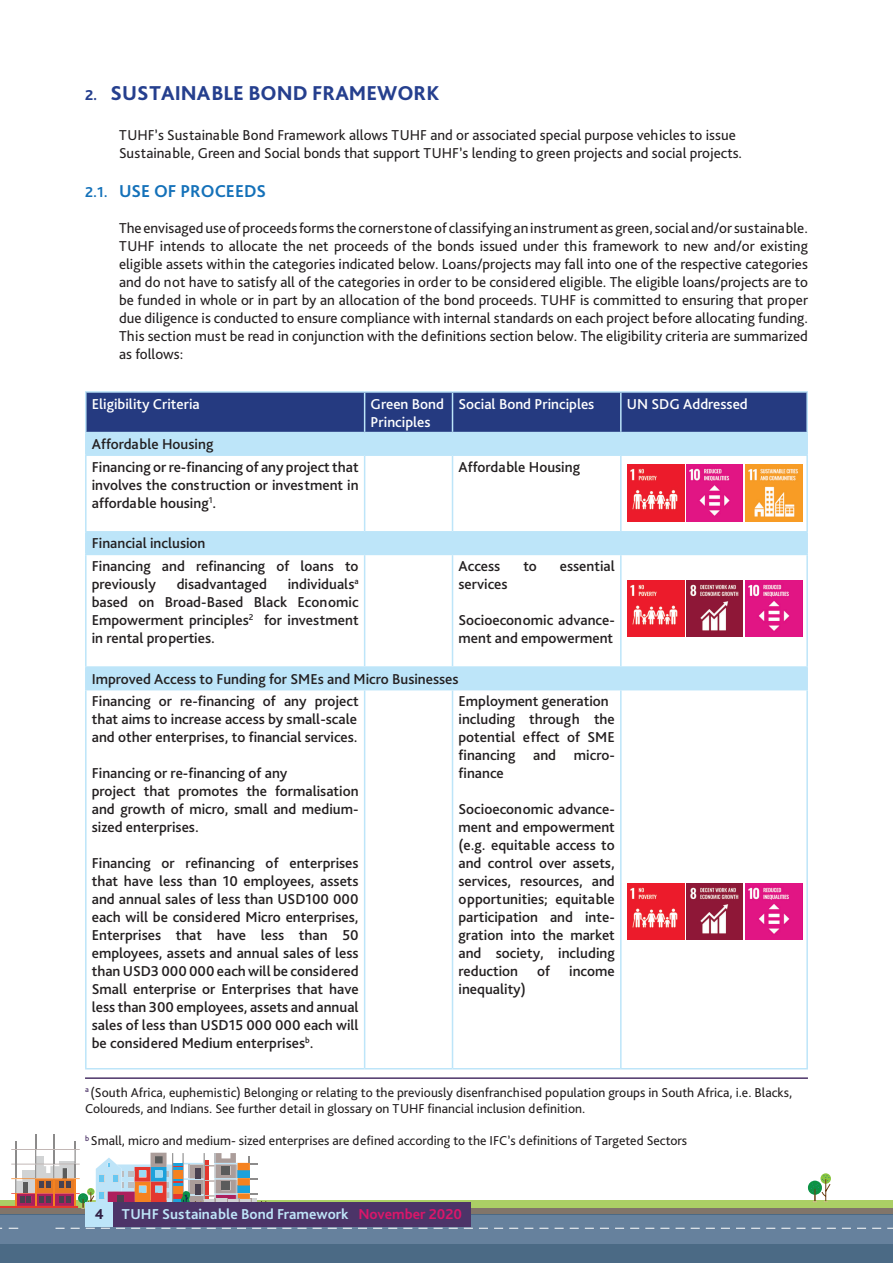
<style>
.page{position:relative;width:893px;height:1263px;background:#fff}
.page>*{position:absolute;margin:0;border:0;box-sizing:border-box;transform-origin:0 0}
.t1{font:800 21px "Bliss Pro";color:#253f8e}
.t2{font:700 18px "Bliss Pro";color:#1471b9}
.t3{font:500 15px/18px "Bliss Pro";color:#231f20;text-align:justify}
.Paragraph_Style_1{font:15px/18px "Bliss Pro";color:#231f20}
.t4{font:500 15px/18px "Bliss Pro";color:#fff}
.t5{font:700 15px "Bliss Pro";color:#bee4f8}
.t6{font:13.5px/16.2px "Bliss Pro";color:#231f20}
.s1{font-size:15px}
.s2{font-weight:800;color:#301f44}
.s3{color:#db166a}
</style>
<div class="page">
<div style="left:0;top:1213px;width:893px;height:49px;background:#66819d"></div>
<div style="left:0;top:1244px;width:893px;height:19px;background:#4b6a85"></div>
<svg style="left:0;top:1134px;width:893px;height:95px"></svg>
<div style="left:85px;top:1202px;width:28px;height:24px;background:#bde5f9"></div>
<div style="left:113px;top:1202px;width:358px;height:24px;background:#4c3468"></div>
<div style="left:87px;top:393px;width:719px;height:39px;background:#253a80"></div>
<svg style="left:87px;top:433px;width:719px;height:256px"></svg>
<hr style="left:85px;top:391px;width:280px;height:2px;background:#bde5f9">
<hr style="left:85px;top:393px;width:2px;height:39px;background:#bde5f9">
<hr style="left:365px;top:391px;width:87px;height:2px;background:#bde5f9">
<hr style="left:364px;top:393px;width:1px;height:39px;background:#bde5f9">
<hr style="left:452px;top:391px;width:169px;height:2px;background:#bde5f9">
<hr style="left:452px;top:393px;width:1px;height:39px;background:#bde5f9">
<hr style="left:621px;top:391px;width:187px;height:2px;background:#bde5f9">
<hr style="left:620px;top:393px;width:2px;height:39px;background:#bde5f9">
<hr style="left:806px;top:393px;width:2px;height:39px;background:#bde5f9">
<hr style="left:85px;top:432px;width:280px;height:1px;background:#bde5f9">
<hr style="left:85px;top:433px;width:2px;height:21px;background:#bde5f9">
<hr style="left:365px;top:432px;width:87px;height:1px;background:#bde5f9">
<hr style="left:452px;top:432px;width:169px;height:1px;background:#bde5f9">
<hr style="left:621px;top:432px;width:187px;height:1px;background:#bde5f9">
<hr style="left:806px;top:433px;width:2px;height:21px;background:#bde5f9">
<hr style="left:85px;top:454px;width:280px;height:2px;background:#bde5f9">
<hr style="left:85px;top:456px;width:2px;height:75px;background:#bde5f9">
<hr style="left:365px;top:454px;width:87px;height:2px;background:#bde5f9">
<hr style="left:364px;top:456px;width:1px;height:75px;background:#bde5f9">
<hr style="left:452px;top:454px;width:169px;height:2px;background:#bde5f9">
<hr style="left:452px;top:456px;width:1px;height:75px;background:#bde5f9">
<hr style="left:621px;top:454px;width:187px;height:2px;background:#bde5f9">
<hr style="left:620px;top:456px;width:2px;height:75px;background:#bde5f9">
<hr style="left:806px;top:456px;width:2px;height:75px;background:#bde5f9">
<hr style="left:85px;top:531px;width:280px;height:1px;background:#bde5f9">
<hr style="left:85px;top:532px;width:2px;height:22px;background:#bde5f9">
<hr style="left:365px;top:531px;width:87px;height:1px;background:#bde5f9">
<hr style="left:452px;top:531px;width:169px;height:1px;background:#bde5f9">
<hr style="left:621px;top:531px;width:187px;height:1px;background:#bde5f9">
<hr style="left:806px;top:532px;width:2px;height:22px;background:#bde5f9">
<hr style="left:85px;top:554px;width:280px;height:1px;background:#bde5f9">
<hr style="left:85px;top:555px;width:2px;height:111px;background:#bde5f9">
<hr style="left:365px;top:554px;width:87px;height:1px;background:#bde5f9">
<hr style="left:364px;top:555px;width:1px;height:111px;background:#bde5f9">
<hr style="left:452px;top:554px;width:169px;height:1px;background:#bde5f9">
<hr style="left:452px;top:555px;width:1px;height:111px;background:#bde5f9">
<hr style="left:621px;top:554px;width:187px;height:1px;background:#bde5f9">
<hr style="left:620px;top:555px;width:2px;height:111px;background:#bde5f9">
<hr style="left:806px;top:555px;width:2px;height:111px;background:#bde5f9">
<hr style="left:85px;top:666px;width:280px;height:2px;background:#bde5f9">
<hr style="left:85px;top:668px;width:2px;height:21px;background:#bde5f9">
<hr style="left:365px;top:666px;width:87px;height:2px;background:#bde5f9">
<hr style="left:452px;top:666px;width:169px;height:2px;background:#bde5f9">
<hr style="left:621px;top:666px;width:187px;height:2px;background:#bde5f9">
<hr style="left:806px;top:668px;width:2px;height:21px;background:#bde5f9">
<hr style="left:85px;top:689px;width:280px;height:1px;background:#bde5f9">
<hr style="left:85px;top:690px;width:2px;height:378px;background:#bde5f9">
<hr style="left:365px;top:689px;width:87px;height:1px;background:#bde5f9">
<hr style="left:364px;top:690px;width:1px;height:378px;background:#bde5f9">
<hr style="left:452px;top:689px;width:169px;height:1px;background:#bde5f9">
<hr style="left:452px;top:690px;width:1px;height:378px;background:#bde5f9">
<hr style="left:621px;top:689px;width:187px;height:1px;background:#bde5f9">
<hr style="left:620px;top:690px;width:2px;height:378px;background:#bde5f9">
<hr style="left:806px;top:690px;width:2px;height:378px;background:#bde5f9">
<hr style="left:85px;top:1068px;width:280px;height:1px;background:#bde5f9">
<hr style="left:365px;top:1068px;width:87px;height:1px;background:#bde5f9">
<hr style="left:452px;top:1068px;width:169px;height:1px;background:#bde5f9">
<hr style="left:621px;top:1068px;width:187px;height:1px;background:#bde5f9">
<hr style="left:85px;top:1077px;width:723px;height:2px;background:#4c3468">
<img style="left:628px;top:465px;width:56px;height:56px">
<img style="left:628px;top:580px;width:56px;height:57px">
<img style="left:628px;top:883px;width:56px;height:57px">
<img style="left:686px;top:465px;width:57px;height:56px">
<img style="left:686px;top:580px;width:57px;height:57px">
<img style="left:686px;top:883px;width:57px;height:57px">
<img style="left:746px;top:465px;width:56px;height:56px">
<img style="left:746px;top:580px;width:56px;height:57px">
<img style="left:746px;top:883px;width:56px;height:57px">
<p class="t1" style="left:85px;top:80px;width:356px"><span class="s1">2.</span> SUSTAINABLE BOND FRAMEWORK</p>
<p class="Paragraph_Style_1" style="left:119px;top:126px;width:625px">TUHF’s Sustainable Bond Framework allows TUHF and or associated special purpose vehicles to issue<br>Sustainable, Green and Social bonds that support TUHF’s lending to green projects and social projects.</p>
<p class="t2" style="left:85px;top:180px;width:183px"><span class="s1">2.1.</span> USE OF PROCEEDS</p>
<p class="Paragraph_Style_1" style="left:119px;top:219px;width:690px;text-align:justify">The envisaged use of proceeds forms the cornerstone of classifying an instrument as green, social and/or sustainable.<br>TUHF intends to allocate the net proceeds of the bonds issued under this framework to new and/or existing eligible assets within the categories indicated below. Loans/projects may fall into one of the respective categories and do not have to satisfy all of the categories in order to be considered eligible. The eligible loans/projects are to be funded in whole or in part by an allocation of the bond proceeds. TUHF is committed to ensuring that proper due diligence is conducted to ensure compliance with internal standards on each project before allocating funding.<br>This section must be read in conjunction with the definitions section below. The eligibility criteria are summarized as follows:</p>
<p class="t4" style="left:92px;top:394px;width:109px">Eligibility Criteria</p>
<p class="t4" style="left:371px;top:394px;width:75px">Green Bond<br>Principles</p>
<p class="t4" style="left:458px;top:394px;width:137px">Social Bond Principles</p>
<p class="t4" style="left:627px;top:394px;width:123px">UN SDG Addressed</p>
<p class="t3" style="left:92px;top:435px;width:123px">Affordable Housing</p>
<p class="t3" style="left:92px;top:457px;width:268px">Financing or re-financing of any project that involves the construction or investment in affordable housing<sup>1</sup>.</p>
<p class="t3" style="left:458px;top:457px;width:123px">Affordable Housing</p>
<p class="t3" style="left:92px;top:534px;width:115px">Financial inclusion</p>
<p class="t3" style="left:92px;top:557px;width:268px">Financing and refinancing of loans to previously</p>
<p class="t3" style="left:458px;top:557px;width:43px">Access</p>
<p class="t3" style="left:523px;top:557px;width:15px">to</p>
<p class="t3" style="left:560px;top:557px;width:56px">essential</p>
<p class="t3" style="left:458px;top:575px;width:51px">services</p>
<p class="t3" style="left:458px;top:611px;width:158px">Socioeconomic advance&shy;ment and empowerment</p>
<p class="t3" style="left:92px;top:575px;width:268px;text-indent:196px">individuals<sup>a </sup>based on Broad-Based Black Economic Empowerment principles<sup>2</sup> for investment in rental properties.</p>
<p class="t3" style="left:177px;top:575px;width:92px">disadvantaged</p>
<p class="t3" style="left:92px;top:669px;width:368px">Improved Access to Funding for SMEs and Micro Businesses</p>
<p class="t3" style="left:92px;top:692px;width:268px">Financing or re-financing of any project that aims to increase access by small-scale</p>
<p class="t3" style="left:92px;top:728px;width:267px">and other enterprises, to financial services.</p>
<p class="t3" style="left:92px;top:764px;width:197px">Financing or re-financing of any</p>
<p class="t3" style="left:92px;top:782px;width:268px">project that promotes the formalisation and growth of micro, small and medium&shy;sized enterprises.</p>
<p class="t3" style="left:92px;top:854px;width:268px">Financing or refinancing of enterprises that have less than 10 employees, assets and annual sales of less than USD100 000 each will be considered Micro enterprises, Enterprises that have less than 50 employees, assets and annual sales of less than USD3 000 000 each will be considered Small enterprise or Enterprises that have less than 300 employees, assets and annual sales of less than USD15 000 000 each will be considered Medium enterprises<sup>b</sup>.</p>
<p class="t3" style="left:458px;top:692px;width:152px">Employment generation</p>
<p class="t3" style="left:458px;top:710px;width:158px">including through the potential effect of SME financing and micro&shy;finance</p>
<p class="t3" style="left:458px;top:800px;width:158px">Socioeconomic advance&shy;ment and empowerment (e.g. equitable access to and control over assets, services, resources, and opportunities; equitable participation and inte&shy;gration into the market and society, including reduction</p>
<p class="t3" style="left:537px;top:962px;width:14px">of</p>
<p class="t3" style="left:569px;top:962px;width:47px">income</p>
<p class="t3" style="left:458px;top:980px;width:69px">inequality)</p>
<p class="t6" style="left:85px;top:1084px;width:709px"><sup>a</sup> (South Africa, euphemistic) Belonging or relating to the previously disenfranchised population groups in South Africa, i.e. Blacks,<br>Coloureds, and Indians. See further detail in glossary on TUHF financial inclusion definition.</p>
<p class="t6" style="left:85px;top:1132px;width:604px"><sup>b</sup> Small, micro and medium- sized enterprises are defined according to the IFC’s definitions of Targeted Sectors</p>
<p class="t5" style="left:95px;top:1205px;width:369px"><span class="s2">4</span> TUHF Sustainable Bond Framework <span class="s3">November 2020</span></p>
</div>
